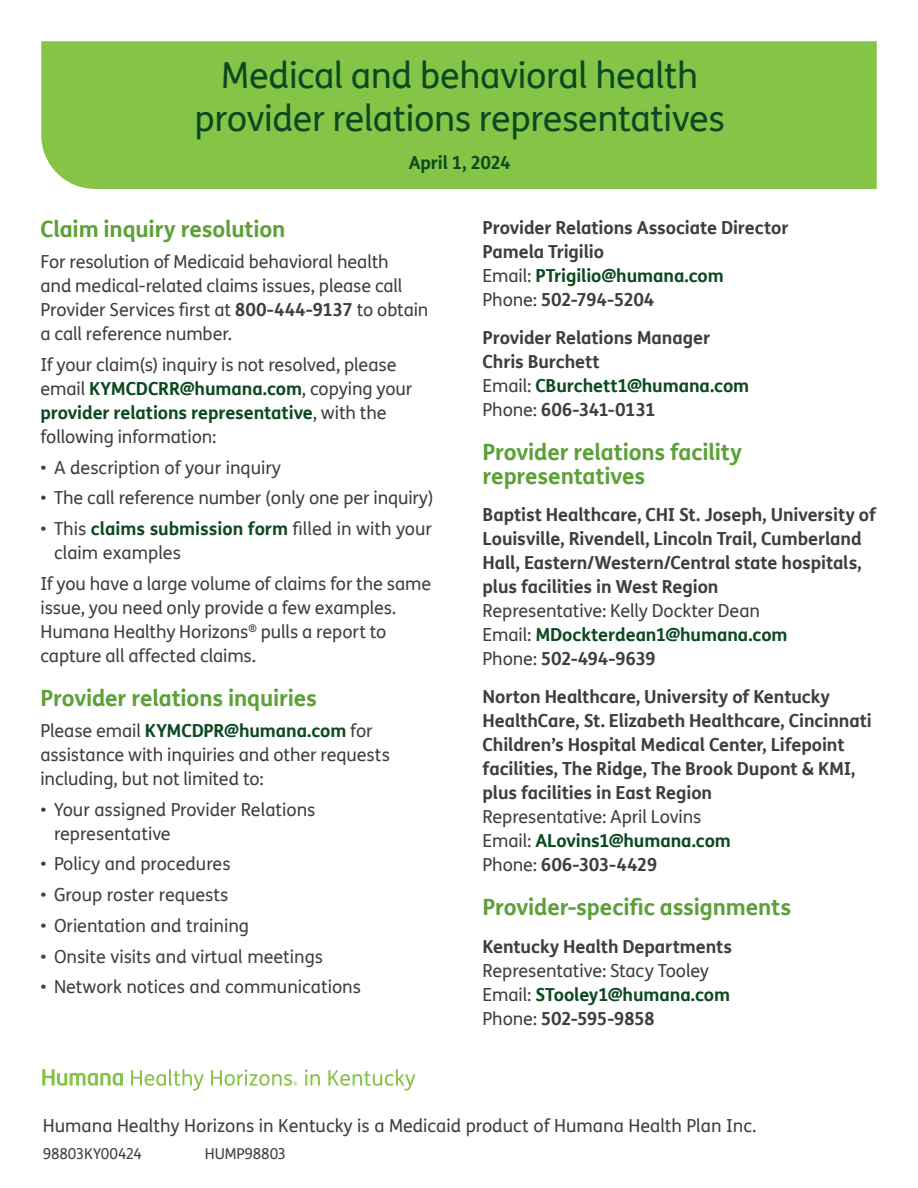
<style>
.page{position:relative;width:918px;height:1188px;background:#fff}
.page>*{position:absolute;margin:0;border:0;box-sizing:border-box;transform-origin:0 0}
.t1{font:36px/43.2px "FS Humana";letter-spacing:-.01em;color:#0b4920;text-align:center}
.t2{font:700 22.5px/24px "FS Humana";letter-spacing:-.01em;color:#5ca138}
.P_Dark_Gray{font:18px/24px "FS Humana";letter-spacing:-.005em;color:#3e3e3f}
.P_Dark_Gray-2{font:700 18px/24px "FS Humana";letter-spacing:-.005em;color:#3e3e3f}
.P_Dark_Gray-3{font:700 18px "FS Humana";letter-spacing:-.005em;color:#0b4920}
.P_Dark_Gray-4{font:700 18px "FS Humana";letter-spacing:-.03em;color:#3e3e3f}
.P_Dark_Gray-5{font:700 18px "FS Humana";letter-spacing:-.035em;color:#3e3e3f}
.P_Dark_Gray-6{font:700 18px "FS Humana";letter-spacing:-.025em;color:#3e3e3f}
.P_Dark_Gray-7{font:15px "FS Humana";letter-spacing:-.01em;color:#3e3e3f}
.s1{font-weight:700}
.s2{font-weight:700;color:#0b4920}
.s3{font-weight:400;color:#3e3e3f}
.s4{font-weight:400}
</style>
<div class="page">
<svg style="left:131px;top:1069px;width:73px;height:22px"></svg>
<svg style="left:305px;top:1069px;width:15px;height:17px"></svg>
<svg style="left:328px;top:1069px;width:87px;height:22px"></svg>
<svg style="left:42px;top:1069px;width:81px;height:17px"></svg>
<svg style="left:211px;top:1069px;width:86px;height:17px"></svg>
<div style="left:41px;top:41px;width:836px;height:148px;background:#85c447"></div>
<h1 class="t1" style="left:195px;top:53px;width:532px">Medical and behavioral health provider relations representatives</h1>
<p class="P_Dark_Gray-3" style="left:409px;top:149px;width:104px">April 1, 2024</p>
<h2 class="t2" style="left:40px;top:216px;width:247px">Claim inquiry resolution</h2>
<p class="P_Dark_Gray" style="left:40px;top:249px;width:389px">For resolution of Medicaid behavioral health<br>and medical-related claims issues, please call Provider Services first at <span class="s1">800-444-9137</span> to obtain a call reference number.</p>
<p class="P_Dark_Gray" style="left:40px;top:352px;width:373px">If your claim(s) inquiry is not resolved, please email <span class="s2">KYMCDCRR@humana.com</span>, copying your <span class="s2">provider relations representative</span>, with the following information:</p>
<p class="P_Dark_Gray" style="left:40px;top:455px;width:242px">• A description of your inquiry</p>
<p class="P_Dark_Gray" style="left:40px;top:486px;width:395px">• The call reference number (only one per inquiry)</p>
<p class="P_Dark_Gray" style="left:54px;top:516px;width:380px;text-indent:-14px">• This <span class="s2">claims submission form</span> filled in with your claim examples</p>
<p class="P_Dark_Gray" style="left:40px;top:571px;width:392px">If you have a large volume of claims for the same issue, you need only provide a few examples.<br>Humana Healthy Horizons<sup>®</sup> pulls a report to capture all affected claims.</p>
<h2 class="t2" style="left:40px;top:685px;width:278px">Provider relations inquiries</h2>
<p class="P_Dark_Gray" style="left:40px;top:718px;width:351px">Please email <span class="s2">KYMCDPR@humana.com</span> for assistance with inquiries and other requests including, but not limited to:</p>
<p class="P_Dark_Gray" style="left:54px;top:797px;width:263px;text-indent:-14px">• Your assigned Provider Relations representative</p>
<p class="P_Dark_Gray" style="left:40px;top:852px;width:192px">• Policy and procedures</p>
<p class="P_Dark_Gray" style="left:40px;top:882px;width:189px">• Group roster requests</p>
<p class="P_Dark_Gray" style="left:40px;top:913px;width:210px">• Orientation and training</p>
<p class="P_Dark_Gray" style="left:40px;top:944px;width:284px">• Onsite visits and virtual meetings</p>
<p class="P_Dark_Gray" style="left:40px;top:975px;width:322px">• Network notices and communications</p>
<h3 class="P_Dark_Gray-2" style="left:483px;top:215px;width:307px">Provider Relations Associate Director</h3>
<p class="P_Dark_Gray-2" style="left:483px;top:239px;width:123px">Pamela Trigilio</p>
<p class="P_Dark_Gray-3" style="left:483px;top:262px;width:243px"><span class="s3">Email:</span> PTrigilio@humana.com</p>
<p class="P_Dark_Gray-4" style="left:483px;top:286px;width:173px"><span class="s4">Phone:</span> 502-794-5204</p>
<h3 class="P_Dark_Gray-2" style="left:483px;top:324px;width:229px">Provider Relations Manager</h3>
<p class="P_Dark_Gray-2" style="left:483px;top:348px;width:119px">Chris Burchett</p>
<p class="P_Dark_Gray-3" style="left:483px;top:371px;width:268px"><span class="s3">Email:</span> CBurchett1@humana.com</p>
<p class="P_Dark_Gray-4" style="left:483px;top:395px;width:175px"><span class="s4">Phone:</span> 606-341-0131</p>
<h2 class="t2" style="left:483px;top:439px;width:261px">Provider relations facility representatives</h2>
<h3 class="P_Dark_Gray-2" style="left:483px;top:502px;width:395px">Baptist Healthcare, CHI St. Joseph, University of Louisville, Rivendell, Lincoln Trail, Cumberland Hall, Eastern/Western/Central state hospitals, plus facilities in West Region</h3>
<p class="P_Dark_Gray" style="left:483px;top:599px;width:279px">Representative: Kelly Dockter Dean</p>
<p class="P_Dark_Gray-3" style="left:483px;top:621px;width:306px"><span class="s3">Email:</span> MDockterdean1@humana.com</p>
<p class="P_Dark_Gray-5" style="left:483px;top:645px;width:175px"><span class="s4">Phone:</span> 502-494-9639</p>
<h3 class="P_Dark_Gray-2" style="left:483px;top:683px;width:391px">Norton Healthcare, University of Kentucky HealthCare, St. Elizabeth Healthcare, Cincinnati Children’s Hospital Medical Center, Lifepoint facilities, The Ridge, The Brook Dupont &amp; KMI, plus facilities in East Region</h3>
<p class="P_Dark_Gray" style="left:483px;top:804px;width:220px">Representative: April Lovins</p>
<p class="P_Dark_Gray-3" style="left:483px;top:826px;width:250px"><span class="s3">Email:</span> ALovins1@humana.com</p>
<p class="P_Dark_Gray-6" style="left:483px;top:850px;width:176px"><span class="s4">Phone:</span> 606-303-4429</p>
<h2 class="t2" style="left:483px;top:894px;width:310px">Provider-specific assignments</h2>
<h3 class="P_Dark_Gray-2" style="left:483px;top:933px;width:251px">Kentucky Health Departments</h3>
<p class="P_Dark_Gray" style="left:483px;top:958px;width:228px">Representative: Stacy Tooley</p>
<p class="P_Dark_Gray-3" style="left:483px;top:980px;width:249px"><span class="s3">Email:</span> STooley1@humana.com</p>
<p class="P_Dark_Gray-4" style="left:483px;top:1004px;width:174px"><span class="s4">Phone:</span> 502-595-9858</p>
<p class="P_Dark_Gray" style="left:43px;top:1114px;width:715px">Humana Healthy Horizons in Kentucky is a Medicaid product of Humana Health Plan Inc.</p>
<p class="P_Dark_Gray-7" style="left:43px;top:1144px;width:101px">98803KY00424</p>
<p class="P_Dark_Gray-7" style="left:205px;top:1144px;width:83px">HUMP98803</p>
</div>
